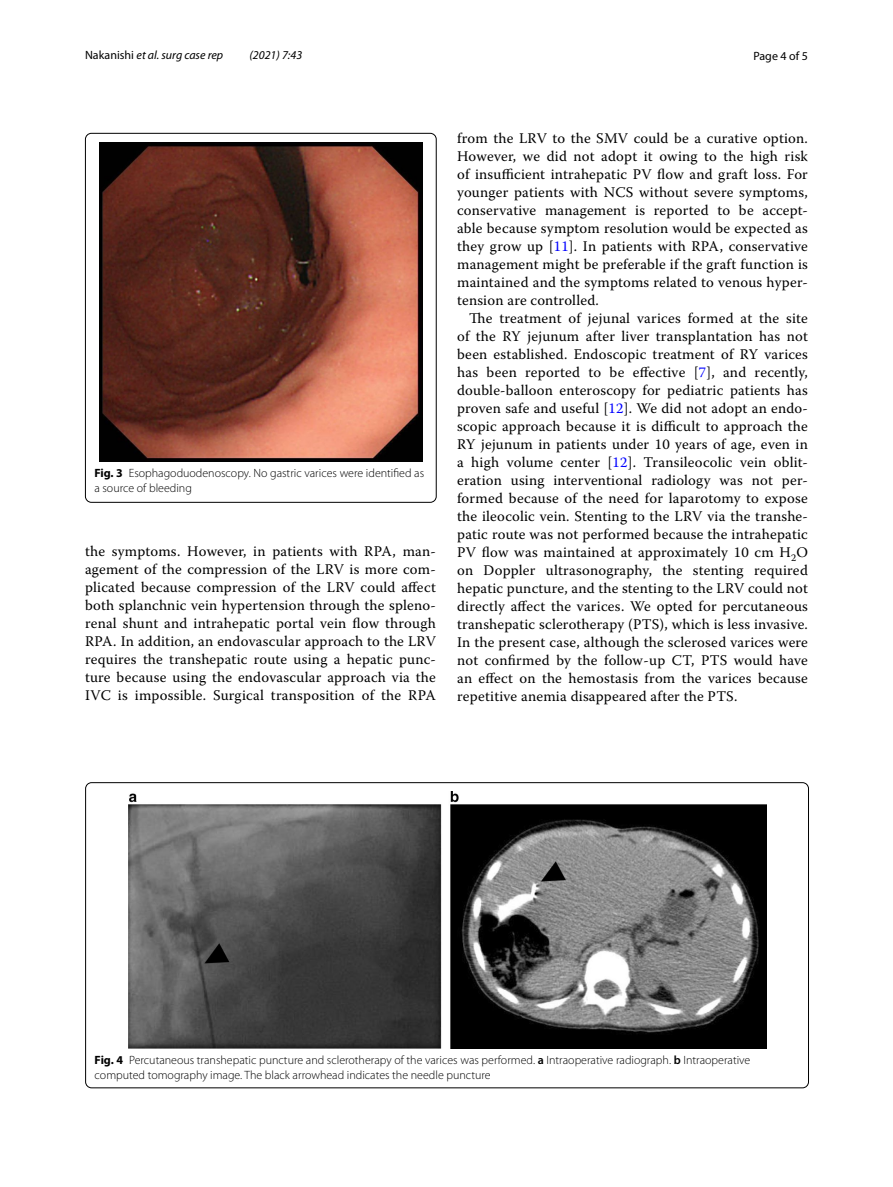
<style>
.page{position:relative;width:893px;height:1187px;background:#fff}
.page>*{position:absolute;margin:0;border:0;box-sizing:border-box;transform-origin:0 0}
.t1{font:14.7px/18px "Warnock Pro";letter-spacing:.015em;color:#000;text-align:justify}
.t2{font:300 12px/15px "Myriad Pro";color:#000}
.t3{font:italic 12px "Myriad Pro";color:#000}
.t4{font:12px "Myriad Pro";color:#000}
.s1{font-style:normal}
.s2{font-weight:700}
.s3{color:#00f}
.s4{font-weight:600}
</style>
<div class="page">
<img style="left:99px;top:142px;width:323px;height:320px">
<div style="left:85px;top:133px;width:351px;height:369px;border:1px solid #000;border-radius:6px"></div>
<img style="left:128px;top:791px;width:638px;height:257px">
<p class="t3" style="left:85px;top:48px;width:140px"><span class="s1">Nakanishi</span> et al. surg case rep</p>
<p class="t3" style="left:249px;top:48px;width:54px">(2021) 7:43</p>
<p class="t4" style="left:753px;top:48px;width:56px">Page 4 of 5</p>
<p class="t2" style="left:94px;top:465px;width:331px"><span class="s2">Fig. 3</span> Esophagoduodenoscopy. No gastric varices were identified as a source of bleeding</p>
<p class="t1" style="left:85px;top:541px;width:352px">the symptoms. However, in patients with RPA, man&shy;agement of the compression of the LRV is more com&shy;plicated because compression of the LRV could affect both splanchnic vein hypertension through the spleno&shy;renal shunt and intrahepatic portal vein flow through RPA. In addition, an endovascular approach to the LRV requires the transhepatic route using a hepatic punc&shy;ture because using the endovascular approach via the IVC is impossible. Surgical transposition of the RPA</p>
<p class="t1" style="left:457px;top:128px;width:352px">from the LRV to the SMV could be a curative option.<br>However, we did not adopt it owing to the high risk of insufficient intrahepatic PV flow and graft loss. For younger patients with NCS without severe symptoms, conservative management is reported to be accept&shy;able because symptom resolution would be expected as they grow up [<span class="s3">11</span>]. In patients with RPA, conservative management might be preferable if the graft function is maintained and the symptoms related to venous hyper&shy;tension are controlled.</p>
<p class="t1" style="left:457px;top:308px;width:352px;text-indent:12px">The treatment of jejunal varices formed at the site of the RY jejunum after liver transplantation has not been established. Endoscopic treatment of RY varices has been reported to be effective [<span class="s3">7</span>], and recently, double-balloon enteroscopy for pediatric patients has proven safe and useful [<span class="s3">12</span>]. We did not adopt an endo&shy;scopic approach because it is difficult to approach the RY jejunum in patients under 10 years of age, even in a high volume center [<span class="s3">12</span>]. Transileocolic vein oblit&shy;eration using interventional radiology was not per&shy;formed because of the need for laparotomy to expose the ileocolic vein. Stenting to the LRV via the transhe&shy;patic route was not performed because the intrahepatic PV flow was maintained at approximately 10 cm H<sub>2</sub>O on Doppler ultrasonography, the stenting required hepatic puncture, and the stenting to the LRV could not directly affect the varices. We opted for percutaneous transhepatic sclerotherapy (PTS), which is less invasive.<br>In the present case, although the sclerosed varices were not confirmed by the follow-up CT, PTS would have an effect on the hemostasis from the varices because repetitive anemia disappeared after the PTS.</p>
<p class="t2" style="left:95px;top:1052px;width:657px"><span class="s2">Fig. 4</span> Percutaneous transhepatic puncture and sclerotherapy of the varices was performed. <span class="s4">a</span> Intraoperative radiograph. <span class="s4">b</span> Intraoperative computed tomography image. The black arrowhead indicates the needle puncture</p>
</div>
